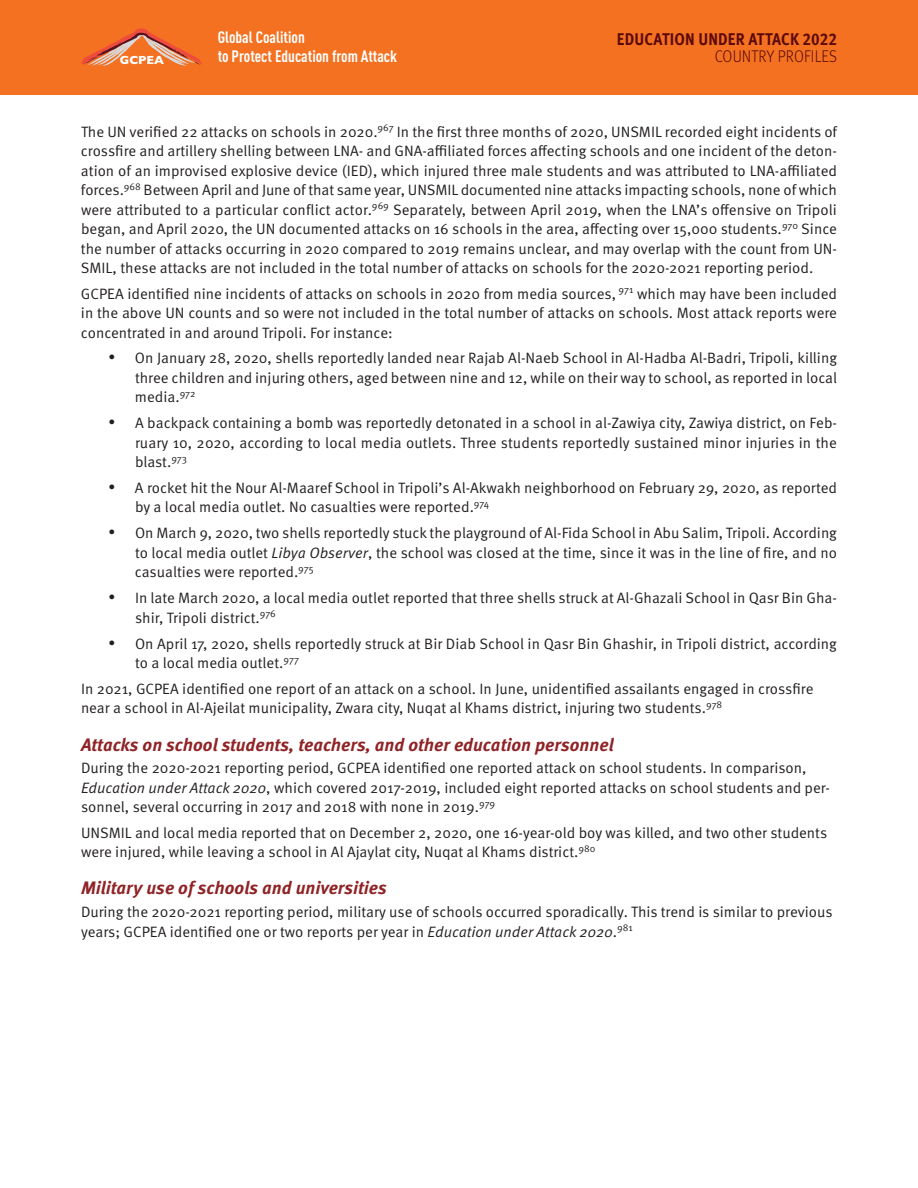
<style>
.page{position:relative;width:918px;height:1188px;background:#fff}
.page>*{position:absolute;margin:0;border:0;box-sizing:border-box;transform-origin:0 0}
.t1{font:italic 700 18px "Meta Pro";color:#8f2326}
.t2{font:700 16.95px "Meta Pro";letter-spacing:.01em;color:#5c090a;scale:.9 1}
.t3{font:300 16.95px "Meta Pro";letter-spacing:.01em;color:#5c090a;scale:.9 1}
.t4{font:700 16.35px/19.4px "DIN Cond";color:#fff}
.t5{font:15px/19.5px "Meta Pro Norm";color:#231f20}
.t6{font:700 11.85px "Gill Sans";color:#fff}
.s1{font-family:"Meta Pro Norm Ita"}
</style>
<div class="page">
<div style="left:0;top:0;width:918px;height:95px;background:#f37121"></div>
<svg style="left:81px;top:28px;width:121px;height:38px"></svg>
<p class="t4" style="left:218px;top:29px;width:181px">Global Coalition<br>to Protect Education from Attack</p>
<p class="t2" style="left:617px;top:29px;width:246px">EDUCATION UNDER ATTACK 2022</p>
<p class="t6" style="left:120px;top:56px;width:46px">GCPEA</p>
<p class="t3" style="left:715px;top:47px;width:137px">COUNTRY PROFILES</p>
<p class="t5" style="left:81px;top:123px;width:758px;text-align:justify">The UN verified 22 attacks on schools in 2020.<sup>967</sup> In the first three months of 2020, UNSMIL recorded eight incidents of crossfire and artillery shelling between LNA- and GNA-affiliated forces affecting schools and one incident of the deton&shy;ation of an improvised explosive device (IED), which injured three male students and was attributed to LNA-affiliated forces.<sup>968</sup> Between April and June of that same year, UNSMIL documented nine attacks impacting schools, none of which were attributed to a particular conflict actor.<sup>969</sup> Separately, between April 2019, when the LNA’s offensive on Tripoli began, and April 2020, the UN documented attacks on 16 schools in the area, affecting over 15,000 students.<sup>970</sup> Since the number of attacks occurring in 2020 compared to 2019 remains unclear, and may overlap with the count from UN-SMIL, these attacks are not included in the total number of attacks on schools for the 2020-2021 reporting period.</p>
<p class="t5" style="left:81px;top:285px;width:758px;text-align:justify">GCPEA identified nine incidents of attacks on schools in 2020 from media sources, <sup>971</sup> which may have been included in the above UN counts and so were not included in the total number of attacks on schools. Most attack reports were concentrated in and around Tripoli. For instance:</p>
<p class="t5" style="left:135px;top:349px;width:704px;text-align:justify;text-indent:-27px">• On January 28, 2020, shells reportedly landed near Rajab Al-Naeb School in Al-Hadba Al-Badri, Tripoli, killing three children and injuring others, aged between nine and 12, while on their way to school, as reported in local media.<sup>972</sup></p>
<p class="t5" style="left:135px;top:414px;width:704px;text-align:justify;text-indent:-27px">• A backpack containing a bomb was reportedly detonated in a school in al-Zawiya city, Zawiya district, on Feb&shy;ruary 10, 2020, according to local media outlets. Three students reportedly sustained minor injuries in the blast.<sup>973</sup></p>
<p class="t5" style="left:135px;top:479px;width:704px;text-indent:-27px">• A rocket hit the Nour Al-Maaref School in Tripoli’s Al-Akwakh neighborhood on February 29, 2020, as reported by a local media outlet. No casualties were reported.<sup>974</sup></p>
<p class="t5" style="left:135px;top:524px;width:704px;text-align:justify;text-indent:-27px">• On March 9, 2020, two shells reportedly stuck the playground of Al-Fida School in Abu Salim, Tripoli. According to local media outlet <span class="s1">Libya Observer</span>, the school was closed at the time, since it was in the line of fire, and no casualties were reported.<sup>975</sup></p>
<p class="t5" style="left:135px;top:589px;width:704px;text-indent:-27px">• In late March 2020, a local media outlet reported that three shells struck at Al-Ghazali School in Qasr Bin Gha&shy;shir, Tripoli district.<sup>976</sup></p>
<p class="t5" style="left:135px;top:635px;width:704px;text-indent:-27px">• On April 17, 2020, shells reportedly struck at Bir Diab School in Qasr Bin Ghashir, in Tripoli district, according to a local media outlet.<sup>977</sup></p>
<p class="t5" style="left:81px;top:680px;width:734px">In 2021, GCPEA identified one report of an attack on a school. In June, unidentified assailants engaged in crossfire near a school in Al-Ajeilat municipality, Zwara city, Nuqat al Khams district, injuring two students.<sup>978</sup></p>
<p class="t1" style="left:81px;top:737px;width:534px">Attacks on school students, teachers, and other education personnel</p>
<p class="t5" style="left:81px;top:759px;width:751px">During the 2020-2021 reporting period, GCPEA identified one reported attack on school students. In comparison,<br><span class="s1">Education under Attack 2020</span>, which covered 2017-2019, included eight reported attacks on school students and per&shy;sonnel, several occurring in 2017 and 2018 with none in 2019.<sup>979</sup></p>
<p class="t5" style="left:81px;top:824px;width:748px">UNSMIL and local media reported that on December 2, 2020, one 16-year-old boy was killed, and two other students were injured, while leaving a school in Al Ajaylat city, Nuqat al Khams district.<sup>980</sup></p>
<p class="t1" style="left:81px;top:881px;width:307px">Military use of schools and universities</p>
<p class="t5" style="left:81px;top:903px;width:753px">During the 2020-2021 reporting period, military use of schools occurred sporadically. This trend is similar to previous years; GCPEA identified one or two reports per year in <span class="s1">Education under Attack 2020</span>.<sup>981</sup></p>
</div>
